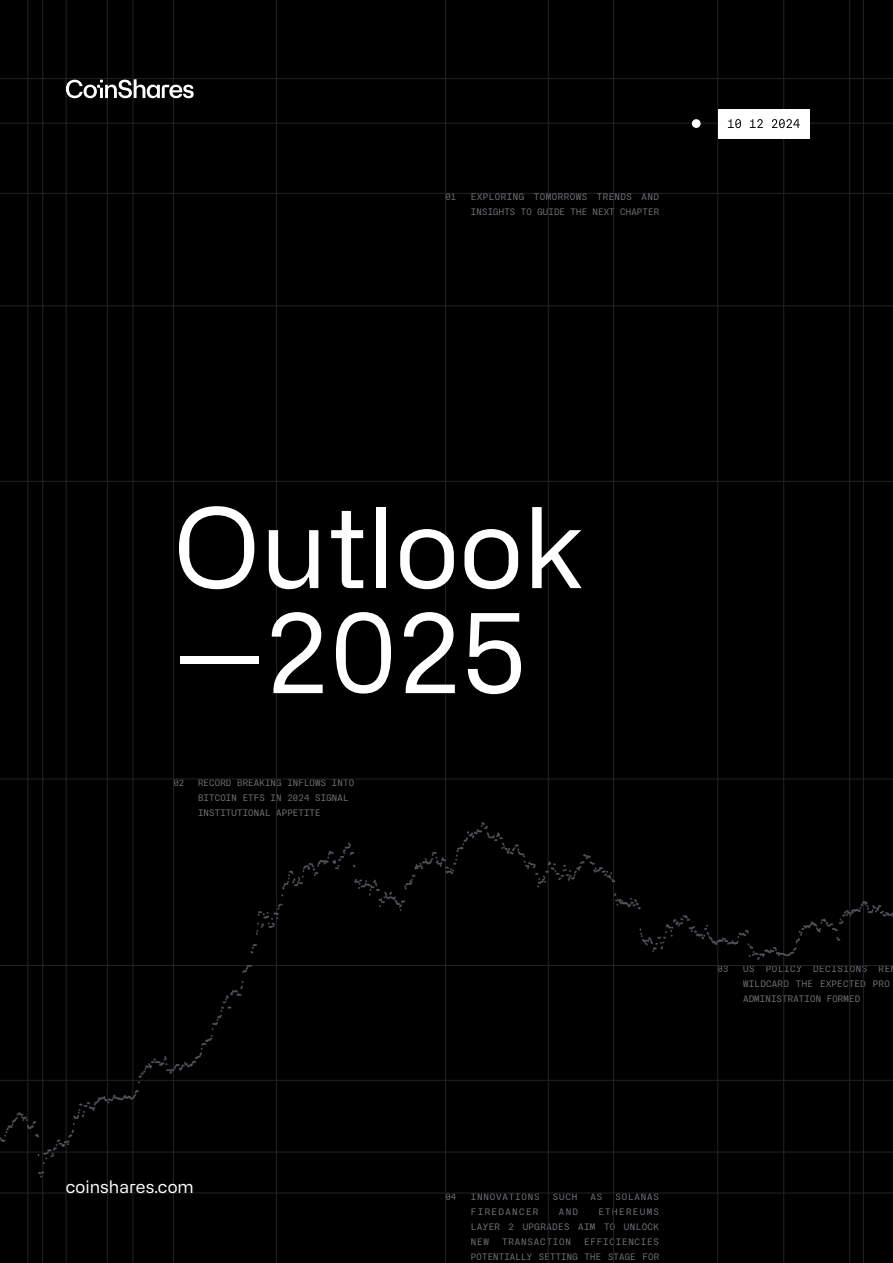
<style>
.page{position:relative;width:893px;height:1263px;background:#000}
.page>*{position:absolute;margin:0;border:0;box-sizing:border-box;transform-origin:0 0}
.t1{font:111px/105px "Alliance No.2";color:#fff}
.t2{font:17.25px "Alliance No.2";color:#fff}
.t3{font:9px/15px "Alliance Mono";letter-spacing:.02em;color:#727379;text-align:justify}
.t4{font:9px "Alliance Mono";letter-spacing:.085em;color:#727379}
.t5{font:9px "Alliance Mono";letter-spacing:.15em;color:#727379}
</style>
<div class="page">
<hr style="left:28px;top:0;width:1px;height:1263px;background:#242428">
<hr style="left:42px;top:0;width:1px;height:1263px;background:#242428">
<hr style="left:66px;top:0;width:1px;height:1263px;background:#242428">
<hr style="left:107px;top:0;width:1px;height:1263px;background:#242428">
<hr style="left:133px;top:0;width:1px;height:1263px;background:#242428">
<hr style="left:173px;top:0;width:1px;height:1263px;background:#242428">
<hr style="left:276px;top:0;width:1px;height:1263px;background:#242428">
<hr style="left:445px;top:0;width:1px;height:1263px;background:#242428">
<hr style="left:613px;top:0;width:1px;height:1263px;background:#242428">
<hr style="left:717px;top:0;width:1px;height:1263px;background:#242428">
<hr style="left:783px;top:0;width:1px;height:1263px;background:#242428">
<hr style="left:849px;top:0;width:1px;height:1263px;background:#242428">
<hr style="left:863px;top:0;width:1px;height:1263px;background:#242428">
<hr style="left:548px;top:0;width:1px;height:1263px;background:#242428">
<hr style="left:0;top:123px;width:893px;height:1px;background:#242428">
<hr style="left:0;top:78px;width:893px;height:1px;background:#242428">
<hr style="left:0;top:193px;width:893px;height:1px;background:#242428">
<hr style="left:0;top:306px;width:893px;height:1px;background:#242428">
<hr style="left:0;top:481px;width:893px;height:1px;background:#242428">
<hr style="left:0;top:779px;width:893px;height:1px;background:#242428">
<svg style="left:66px;top:79px;width:128px;height:19px"></svg>
<img style="left:0;top:823px;width:893px;height:440px">
<div style="left:692px;top:119px;width:9px;height:9px;background:#fff;border-radius:50%"></div>
<div style="left:718px;top:109px;width:91px;height:29px;background:#fff"></div>
<svg style="left:728px;top:119px;width:72px;height:9px"></svg>
<p class="t3" style="left:445px;top:190px;width:12px">01</p>
<p class="t3" style="left:471px;top:190px;width:190px">EXPLORING TOMORROWS TRENDS AND<br>INSIGHTS TO GUIDE THE NEXT CHAPTER</p>
<h1 class="t1" style="left:173px;top:497px;width:412px">Outlook —2025</h1>
<p class="t3" style="left:174px;top:776px;width:12px">02</p>
<p class="t3" style="left:198px;top:776px;width:158px;text-align:left">RECORD BREAKING INFLOWS INTO<br>BITCOIN ETFS IN 2024 SIGNAL<br>INSTITUTIONAL APPETITE</p>
<p class="t3" style="left:718px;top:962px;width:12px">03</p>
<p class="t3" style="left:743px;top:962px;width:149px">US POLICY DECISIONS RE WILDCARD THE EXPECTED PRO ADMINISTRATION FORMED</p>
<h2 class="t2" style="left:66px;top:1176px;width:129px">coinshares.com</h2>
<p class="t3" style="left:445px;top:1189px;width:12px">04</p>
<p class="t4" style="left:471px;top:1193px;width:70px">INNOVATIONS</p>
<p class="t3" style="left:553px;top:1189px;width:26px">SUCH</p>
<p class="t3" style="left:590px;top:1189px;width:13px">AS</p>
<p class="t4" style="left:616px;top:1193px;width:45px">SOLANAS</p>
<p class="t5" style="left:471px;top:1208px;width:69px">FIREDANCER</p>
<p class="t3" style="left:559px;top:1204px;width:21px">AND</p>
<p class="t3" style="left:471px;top:1204px;width:190px;text-indent:127px">ETHEREUMS LAYER 2 UPGRADES AIM TO UNLOCK NEW</p>
<p class="t3" style="left:471px;top:1234px;width:190px;text-align:right">EFFICIENCIES<br>POTENTIALLY SETTING THE STAGE FOR</p>
<p class="t4" style="left:502px;top:1238px;width:70px">TRANSACTION</p>
</div>
